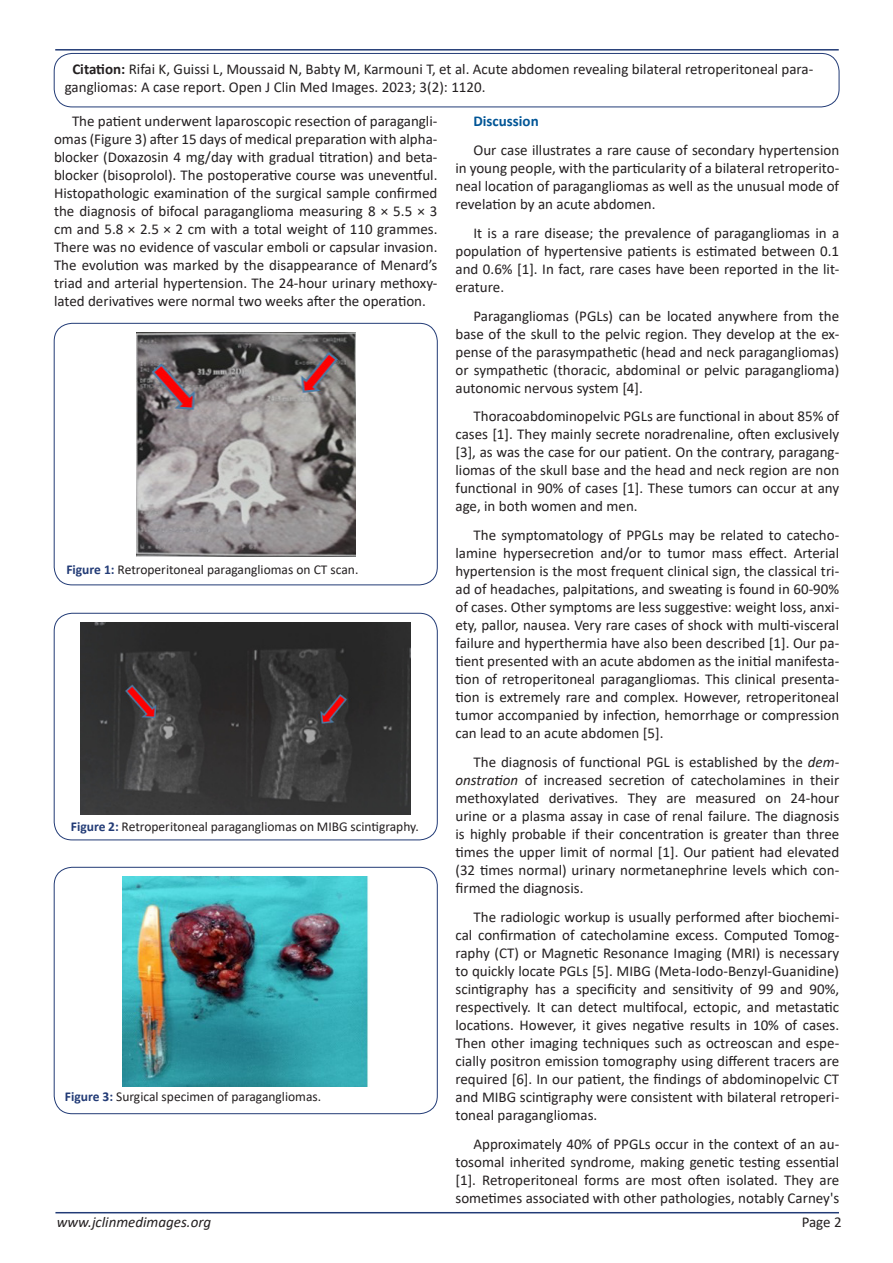
<style>
.page{position:relative;width:893px;height:1263px;background:#fff}
.page>*{position:absolute;margin:0;border:0;box-sizing:border-box;transform-origin:0 0}
.t1{font:15px/18px "Calibri";color:#231f20;text-align:justify}
.t2{font:italic 15px "Calibri";color:#231f20}
.t3{font:700 15px "Calibri";color:#005596}
.t4{font:13.5px "Calibri";color:#231f20}
.s1{font-weight:700}
.s2{font-style:italic}
.s3{font-weight:700;color:#223b76}
</style>
<div class="page">
<hr style="left:55px;top:1212px;width:784px;height:1px;background:#223b76">
<hr style="left:55px;top:49px;width:784px;height:2px;background:#223b76">
<div style="left:54px;top:53px;width:785px;height:54px;border:1px solid #223b76;border-radius:18px"></div>
<div style="left:54px;top:323px;width:383px;height:262px;border:1px solid #223b76;border-radius:18px"></div>
<img style="left:136px;top:332px;width:219px;height:224px">
<div style="left:54px;top:613px;width:383px;height:227px;border:1px solid #223b76;border-radius:18px"></div>
<img style="left:81px;top:622px;width:330px;height:193px">
<div style="left:54px;top:867px;width:383px;height:247px;border:1px solid #223b76;border-radius:18px"></div>
<img style="left:122px;top:876px;width:247px;height:211px">
<p class="t1" style="left:65px;top:60px;width:750px;text-indent:8px"><span class="s1">Citation:</span> Rifai K, Guissi L, Moussaid N, Babty M, Karmouni T, et al. Acute abdomen revealing bilateral retroperitoneal para&shy;gangliomas: A case report. Open J Clin Med Images. 2023; 3(2): 1120.</p>
<p class="t1" style="left:54px;top:112px;width:385px;text-indent:18px">The patient underwent laparoscopic resection of paragangli&shy;omas (Figure 3) after 15 days of medical preparation with alpha&shy;blocker (Doxazosin 4 mg/day with gradual titration) and beta&shy;blocker (bisoprolol). The postoperative course was uneventful.<br>Histopathologic examination of the surgical sample confirmed the diagnosis of bifocal paraganglioma measuring 8 × 5.5 × 3 cm and 5.8 × 2.5 × 2 cm with a total weight of 110 grammes.<br>There was no evidence of vascular emboli or capsular invasion.<br>The evolution was marked by the disappearance of Menard’s triad and arterial hypertension. The 24-hour urinary methoxy&shy;lated derivatives were normal two weeks after the operation.</p>
<p class="t3" style="left:473px;top:110px;width:67px">Discussion</p>
<p class="t1" style="left:455px;top:141px;width:385px;text-indent:18px">Our case illustrates a rare cause of secondary hypertension in young people, with the particularity of a bilateral retroperito&shy;neal location of paragangliomas as well as the unusual mode of revelation by an acute abdomen.</p>
<p class="t1" style="left:455px;top:223px;width:385px;text-indent:18px">It is a rare disease; the prevalence of paragangliomas in a population of hypertensive patients is estimated between 0.1 and 0.6% [1]. In fact, rare cases have been reported in the lit&shy;erature.</p>
<p class="t1" style="left:455px;top:306px;width:385px;text-indent:18px">Paragangliomas (PGLs) can be located anywhere from the base of the skull to the pelvic region. They develop at the ex&shy;pense of the parasympathetic (head and neck paragangliomas) or sympathetic (thoracic, abdominal or pelvic paraganglioma) autonomic nervous system [4].</p>
<p class="t1" style="left:455px;top:407px;width:385px;text-indent:18px">Thoracoabdominopelvic PGLs are functional in about 85% of cases [1]. They mainly secrete noradrenaline, often exclusively [3], as was the case for our patient. On the contrary, paragang&shy;liomas of the skull base and the head and neck region are non functional in 90% of cases [1]. These tumors can occur at any age, in both women and men.</p>
<p class="t1" style="left:455px;top:526px;width:385px;text-indent:18px">The symptomatology of PPGLs may be related to catecho&shy;lamine hypersecretion and/or to tumor mass effect. Arterial hypertension is the most frequent clinical sign, the classical tri&shy;ad of headaches, palpitations, and sweating is found in 60-90% of cases. Other symptoms are less suggestive: weight loss, anxi&shy;ety, pallor, nausea. Very rare cases of shock with multi-visceral failure and hyperthermia have also been described [1]. Our pa&shy;tient presented with an acute abdomen as the initial manifesta&shy;tion of retroperitoneal paragangliomas. This clinical presenta&shy;tion is extremely rare and complex. However, retroperitoneal tumor accompanied by infection, hemorrhage or compression can lead to an acute abdomen [5].</p>
<p class="t1" style="left:455px;top:753px;width:385px;text-indent:18px">The diagnosis of functional PGL is established by the <span class="s2">dem&shy;onstration</span> of increased secretion of catecholamines in their methoxylated derivatives. They are measured on 24-hour urine or a plasma assay in case of renal failure. The diagnosis is highly probable if their concentration is greater than three times the upper limit of normal [1]. Our patient had elevated (32 times normal) urinary normetanephrine levels which con&shy;firmed the diagnosis.</p>
<p class="t1" style="left:455px;top:907px;width:385px;text-indent:18px">The radiologic workup is usually performed after biochemi&shy;cal confirmation of catecholamine excess. Computed Tomog&shy;raphy (CT) or Magnetic Resonance Imaging (MRI) is necessary to quickly locate PGLs [5]. MIBG (Meta-Iodo-Benzyl-Guanidine) scintigraphy has a specificity and sensitivity of 99 and 90%, respectively. It can detect multifocal, ectopic, and metastatic locations. However, it gives negative results in 10% of cases.<br>Then other imaging techniques such as octreoscan and espe&shy;cially positron emission tomography using different tracers are required [6]. In our patient, the findings of abdominopelvic CT and MIBG scintigraphy were consistent with bilateral retroperi&shy;toneal paragangliomas.</p>
<p class="t1" style="left:455px;top:1134px;width:385px;text-indent:18px">Approximately 40% of PPGLs occur in the context of an au&shy;tosomal inherited syndrome, making genetic testing essential [1]. Retroperitoneal forms are most often isolated. They are sometimes associated with other pathologies, notably Carney's</p>
<p class="t4" style="left:66px;top:560px;width:294px"><span class="s3">Figure 1:</span> Retroperitoneal paragangliomas on CT scan.</p>
<p class="t4" style="left:71px;top:817px;width:349px"><span class="s3">Figure 2:</span> Retroperitoneal paragangliomas on MIBG scintigraphy.</p>
<p class="t4" style="left:65px;top:1087px;width:258px"><span class="s3">Figure 3:</span> Surgical specimen of paragangliomas.</p>
<p class="t2" style="left:57px;top:1211px;width:156px">www.jclinmedimages.org</p>
<p class="t1" style="left:802px;top:1212px;width:42px">Page 2</p>
</div>
